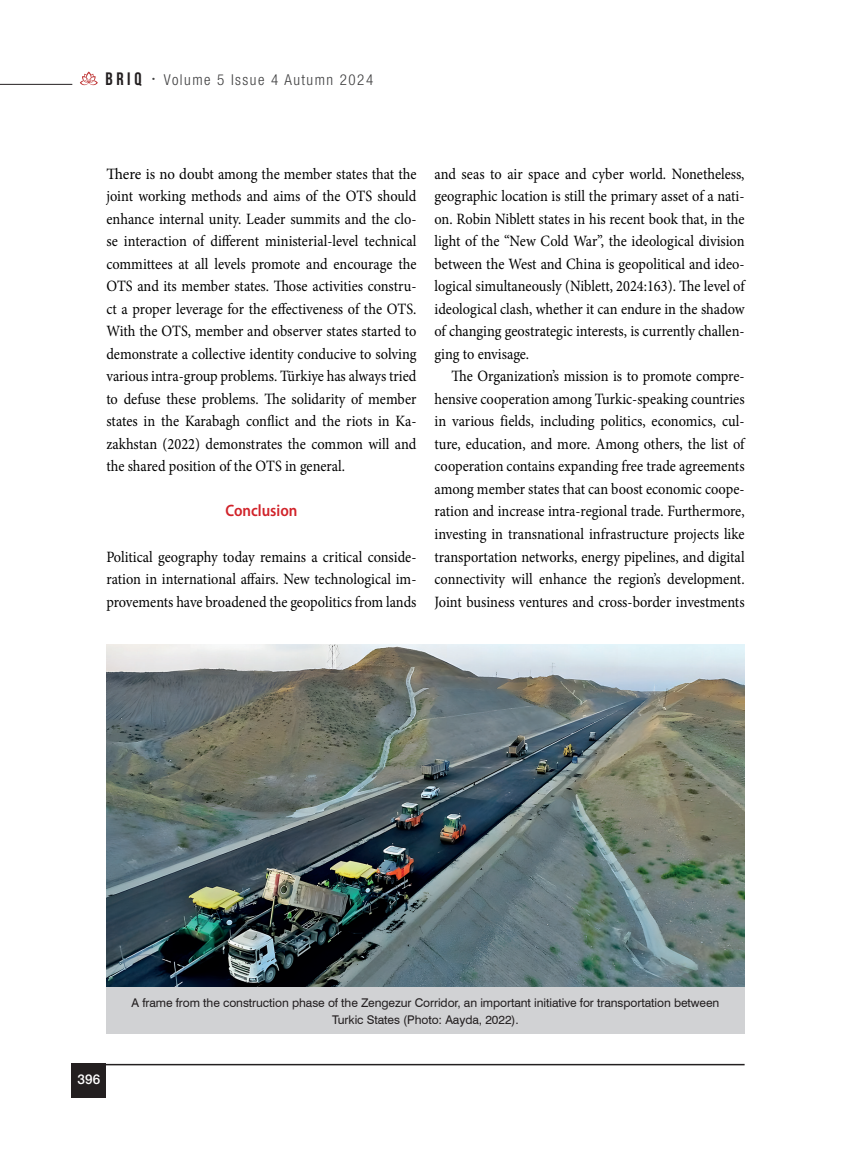
<style>
.page{position:relative;width:851px;height:1149px;background:#fff}
.page>*{position:absolute;margin:0;border:0;box-sizing:border-box;transform-origin:0 0}
.t1{font:600 16.5px "Myriad Pro";color:#d1232a;scale:.91 1}
.t2{font:15.75px/22.5px "Minion Pro";letter-spacing:-.005em;color:#000001;text-align:justify;scale:.91 1}
.t3{font:15.75px/22.5px "Minion Pro";letter-spacing:-.005em;color:#000001;text-align:justify}
.t4{font:300 condensed 15px "Helvetica Neue LT Com";letter-spacing:.1em;color:#3e3e3f}
.t5{font:500 13.5px "Helvetica Neue LT Pro";color:#fff}
.t6{font:12px/16.5px "Swiss 721 BT";letter-spacing:-.005em;color:#231f20;text-align:center}
.s1{font-family:"Bebas Neue";font-weight:700;font-stretch:normal;font-size:18px;color:#231f20}
</style>
<div class="page">
<hr style="left:72px;top:1063px;width:672px;height:1px;background:#231f20">
<hr style="left:0;top:84px;width:72px;height:1px;background:#231f20">
<svg style="left:80px;top:71px;width:18px;height:14px"></svg>
<div style="left:72px;top:1063px;width:34px;height:34px;background:#231f20"></div>
<img style="left:106px;top:644px;width:638px;height:343px">
<div style="left:106px;top:987px;width:638px;height:47px;background:#d1d2d4"></div>
<p class="t4" style="left:105px;top:71px;width:269px"><span class="s1">BRIq</span> <sup>•</sup> Volume 5 Issue 4 Autumn 2024</p>
<p class="t3" style="left:106px;top:162px;width:311px">There is no doubt among the member states that the joint working methods and aims of the OTS should enhance internal unity. Leader summits and the clo&shy;se interaction of different ministerial-level technical committees at all levels promote and encourage the OTS and its member states. Those activities constru&shy;ct a proper leverage for the effectiveness of the OTS.<br>With the OTS, member and observer states started to demonstrate a collective identity conducive to solving various intra-group problems. Türkiye has always tried to defuse these problems. The solidarity of member states in the Karabagh conflict and the riots in Ka&shy;zakhstan (2022) demonstrates the common will and the shared position of the OTS in general.</p>
<p class="t1" style="left:225px;top:500px;width:81px">Conclusion</p>
<p class="t2" style="left:106px;top:545px;width:342px">Political geography today remains a critical conside&shy;ration in international affairs. New technological im&shy;provements have broadened the geopolitics from lands</p>
<p class="t2" style="left:434px;top:162px;width:342px">and seas to air space and cyber world. Nonetheless, geographic location is still the primary asset of a nati&shy;on. Robin Niblett states in his recent book that, in the light of the “New Cold War”, the ideological division between the West and China is geopolitical and ideo&shy;logical simultaneously (Niblett, 2024:163). The level of ideological clash, whether it can endure in the shadow of changing geostrategic interests, is currently challen&shy;ging to envisage.</p>
<p class="t2" style="left:434px;top:365px;width:342px;text-indent:17px">The Organization’s mission is to promote compre&shy;hensive cooperation among Turkic-speaking countries in various fields, including politics, economics, cul&shy;ture, education, and more. Among others, the list of cooperation contains expanding free trade agreements among member states that can boost economic coope&shy;ration and increase intra-regional trade. Furthermore, investing in transnational infrastructure projects like transportation networks, energy pipelines, and digital connectivity will enhance the region’s development.<br>Joint business ventures and cross-border investments</p>
<p class="t5" style="left:78px;top:1070px;width:24px">396</p>
<p class="t6" style="left:131px;top:993px;width:589px">A frame from the construction phase of the Zengezur Corridor, an important initiative for transportation between<br>Turkic States (Photo: Aayda, 2022).</p>
</div>
